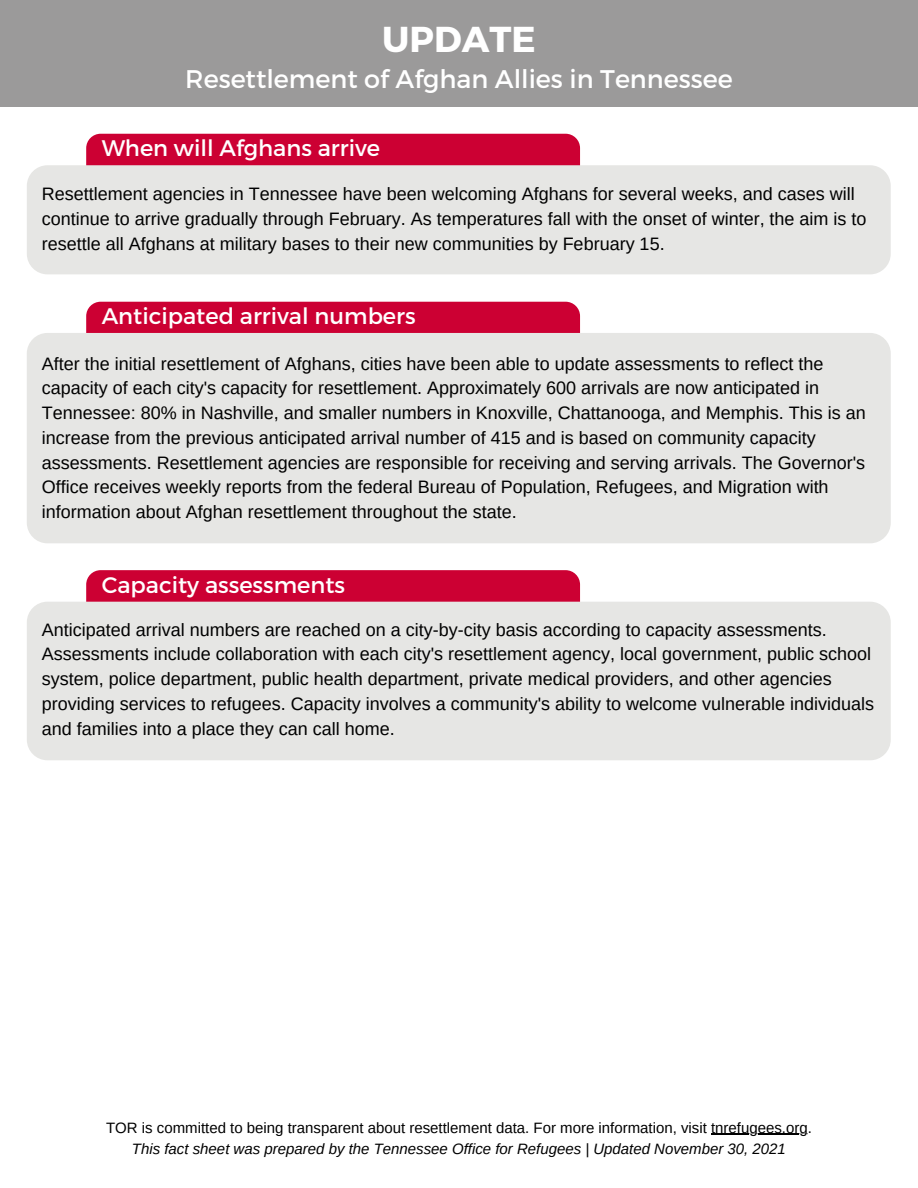
<style>
.page{position:relative;width:918px;height:1188px;background:#fff}
.page>*{position:absolute;margin:0;border:0;box-sizing:border-box;transform-origin:0 0}
.t1{font:700 36px "Montserrat";color:#fff}
.t2{font:25.5px "Montserrat";color:#fff}
.t3{font:22.5px "Montserrat";color:#fff}
.t4{font:18px/24.8px "Arimo";color:#000}
.t5{font:15px "Arimo";color:#000}
.t6{font:italic 15px "Arimo";color:#000}
</style>
<div class="page">
<div style="left:86px;top:134px;width:494px;height:76px;background:#c03;border-radius:14px"></div>
<div style="left:27px;top:165px;width:864px;height:109px;background:#e6e6e4;border-radius:21px"></div>
<div style="left:0;top:0;width:918px;height:107px;background:#9b9a9a"></div>
<hr style="left:711px;top:1134px;width:97px;height:1px;background:#000">
<div style="left:86px;top:302px;width:494px;height:76px;background:#c03;border-radius:14px"></div>
<div style="left:27px;top:333px;width:864px;height:210px;background:#e6e6e4;border-radius:21px"></div>
<div style="left:86px;top:570px;width:494px;height:77px;background:#c03;border-radius:14px"></div>
<div style="left:27px;top:602px;width:864px;height:158px;background:#e6e6e4;border-radius:21px"></div>
<p class="t1" style="left:382px;top:15px;width:155px">UPDATE</p>
<p class="t2" style="left:185px;top:62px;width:549px">Resettlement of Afghan Allies in Tennessee</p>
<p class="t3" style="left:102px;top:134px;width:280px">When will Afghans arrive</p>
<p class="t4" style="left:42px;top:182px;width:826px">Resettlement agencies in Tennessee have been welcoming Afghans for several weeks, and cases will continue to arrive gradually through February. As temperatures fall with the onset of winter, the aim is to resettle all Afghans at military bases to their new communities by February 15.</p>
<p class="t3" style="left:102px;top:302px;width:315px">Anticipated arrival numbers</p>
<p class="t4" style="left:42px;top:351px;width:825px">After the initial resettlement of Afghans, cities have been able to update assessments to reflect the capacity of each city's capacity for resettlement. Approximately 600 arrivals are now anticipated in Tennessee: 80% in Nashville, and smaller numbers in Knoxville, Chattanooga, and Memphis. This is an increase from the previous anticipated arrival number of 415 and is based on community capacity assessments. Resettlement agencies are responsible for receiving and serving arrivals. The Governor's Office receives weekly reports from the federal Bureau of Population, Refugees, and Migration with information about Afghan resettlement throughout the state.</p>
<p class="t3" style="left:102px;top:570px;width:245px">Capacity assessments</p>
<p class="t4" style="left:42px;top:617px;width:834px">Anticipated arrival numbers are reached on a city-by-city basis according to capacity assessments.<br>Assessments include collaboration with each city's resettlement agency, local government, public school system, police department, public health department, private medical providers, and other agencies providing services to refugees. Capacity involves a community's ability to welcome vulnerable individuals and families into a place they can call home.</p>
<p class="t5" style="left:106px;top:1119px;width:707px">TOR is committed to being transparent about resettlement data. For more information, visit tnrefugees.org.</p>
<p class="t6" style="left:132px;top:1140px;width:656px">This fact sheet was prepared by the Tennessee Office for Refugees | Updated November 30, 2021</p>
</div>
